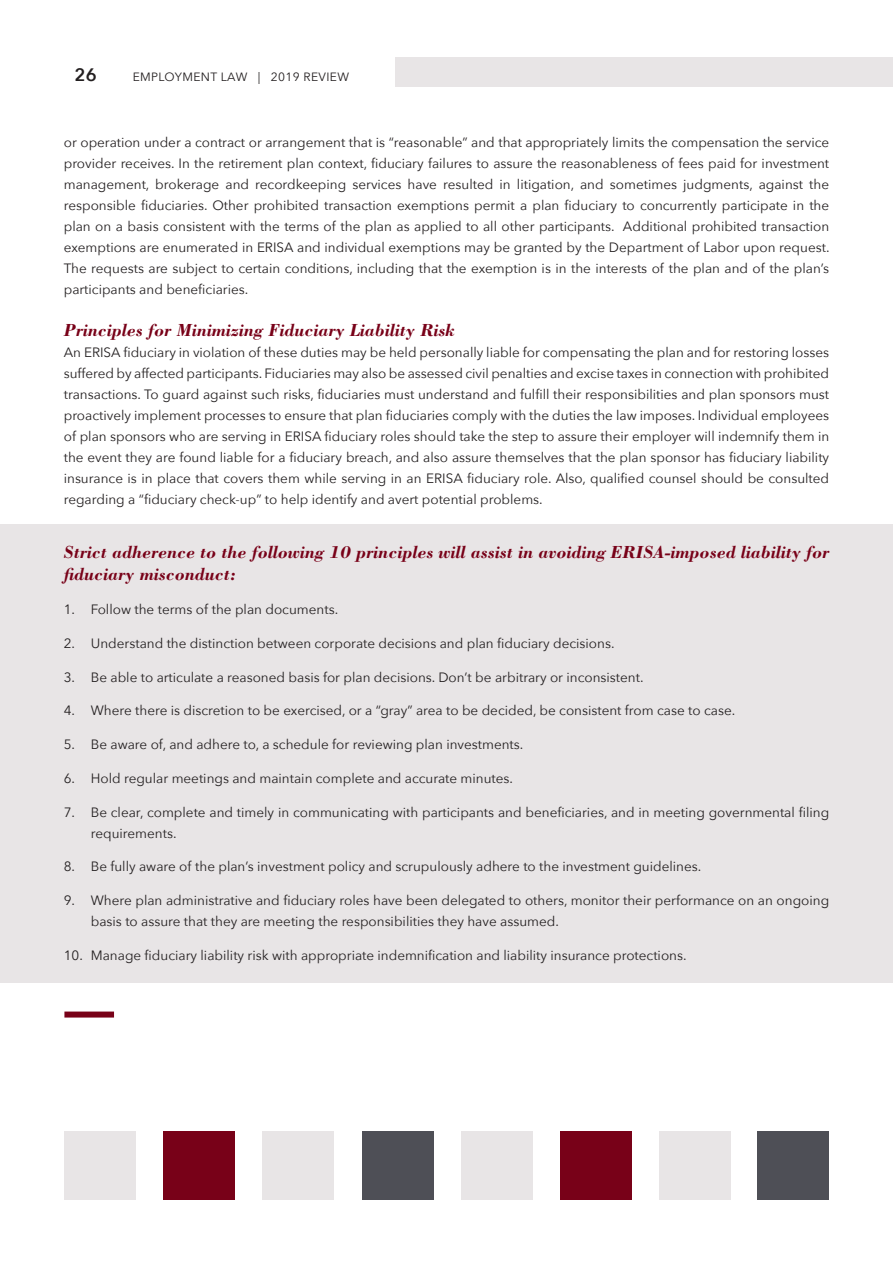
<style>
.page{position:relative;width:893px;height:1263px;background:#fff}
.page>*{position:absolute;margin:0;border:0;box-sizing:border-box;transform-origin:0 0}
.t1{font:italic 700 18px/22.5px "Bodoni LT Pro";color:#780118}
.t2{font:600 18px "Avenir Next";color:#231f20}
.t3{font:13.5px/21px "Avenir Next";color:#231f20;text-align:justify}
.t4{font:12px "Avenir Next";letter-spacing:.03em;color:#231f20}
</style>
<div class="page">
<div style="left:395px;top:57px;width:498px;height:30px;background:#e8e5e6"></div>
<div style="left:0;top:524px;width:893px;height:459px;background:#e8e5e6"></div>
<div style="left:64px;top:1011px;width:50px;height:6px;background:#780118"></div>
<div style="left:757px;top:1131px;width:72px;height:68px;background:#4e4f56"></div>
<div style="left:659px;top:1131px;width:71px;height:68px;background:#e8e5e6"></div>
<div style="left:560px;top:1131px;width:72px;height:68px;background:#780118"></div>
<div style="left:461px;top:1131px;width:72px;height:68px;background:#e8e5e6"></div>
<div style="left:362px;top:1131px;width:72px;height:68px;background:#4e4f56"></div>
<div style="left:262px;top:1131px;width:72px;height:68px;background:#e8e5e6"></div>
<div style="left:163px;top:1131px;width:72px;height:68px;background:#780118"></div>
<div style="left:64px;top:1131px;width:72px;height:68px;background:#e8e5e6"></div>
<h1 class="t2" style="left:74px;top:60px;width:24px">26</h1>
<p class="t4" style="left:133px;top:67px;width:218px">EMPLOYMENT LAW | 2019 REVIEW</p>
<p class="t3" style="left:64px;top:131px;width:767px">or operation under a contract or arrangement that is “reasonable” and that appropriately limits the compensation the service provider receives. In the retirement plan context, fiduciary failures to assure the reasonableness of fees paid for investment management, brokerage and recordkeeping services have resulted in litigation, and sometimes judgments, against the responsible fiduciaries. Other prohibited transaction exemptions permit a plan fiduciary to concurrently participate in the plan on a basis consistent with the terms of the plan as applied to all other participants. Additional prohibited transaction exemptions are enumerated in ERISA and individual exemptions may be granted by the Department of Labor upon request.<br>The requests are subject to certain conditions, including that the exemption is in the interests of the plan and of the plan’s participants and beneficiaries.</p>
<p class="t1" style="left:64px;top:319px;width:392px">Principles for Minimizing Fiduciary Liability Risk</p>
<p class="t3" style="left:64px;top:341px;width:767px">An ERISA fiduciary in violation of these duties may be held personally liable for compensating the plan and for restoring losses suffered by affected participants. Fiduciaries may also be assessed civil penalties and excise taxes in connection with prohibited transactions. To guard against such risks, fiduciaries must understand and fulfill their responsibilities and plan sponsors must proactively implement processes to ensure that plan fiduciaries comply with the duties the law imposes. Individual employees of plan sponsors who are serving in ERISA fiduciary roles should take the step to assure their employer will indemnify them in the event they are found liable for a fiduciary breach, and also assure themselves that the plan sponsor has fiduciary liability insurance is in place that covers them while serving in an ERISA fiduciary role. Also, qualified counsel should be consulted regarding a “fiduciary check-up” to help identify and avert potential problems.</p>
<p class="t1" style="left:64px;top:540px;width:767px">Strict adherence to the following 10 principles will assist in avoiding ERISA-imposed liability for fiduciary misconduct:</p>
<p class="t3" style="left:64px;top:598px;width:276px">1. Follow the terms of the plan documents.</p>
<p class="t3" style="left:64px;top:632px;width:552px">2. Understand the distinction between corporate decisions and plan fiduciary decisions.</p>
<p class="t3" style="left:64px;top:666px;width:581px">3. Be able to articulate a reasoned basis for plan decisions. Don’t be arbitrary or inconsistent.</p>
<p class="t3" style="left:64px;top:699px;width:673px">4. Where there is discretion to be exercised, or a “gray” area to be decided, be consistent from case to case.</p>
<p class="t3" style="left:64px;top:733px;width:461px">5. Be aware of, and adhere to, a schedule for reviewing plan investments.</p>
<p class="t3" style="left:64px;top:767px;width:451px">6. Hold regular meetings and maintain complete and accurate minutes.</p>
<p class="t3" style="left:91px;top:801px;width:740px;text-indent:-27px">7. Be clear, complete and timely in communicating with participants and beneficiaries, and in meeting governmental filing requirements.</p>
<p class="t3" style="left:64px;top:855px;width:639px">8. Be fully aware of the plan’s investment policy and scrupulously adhere to the investment guidelines.</p>
<p class="t3" style="left:91px;top:889px;width:740px;text-indent:-27px">9. Where plan administrative and fiduciary roles have been delegated to others, monitor their performance on an ongoing basis to assure that they are meeting the responsibilities they have assumed.</p>
<p class="t3" style="left:64px;top:944px;width:624px">10. Manage fiduciary liability risk with appropriate indemnification and liability insurance protections.</p>
</div>
